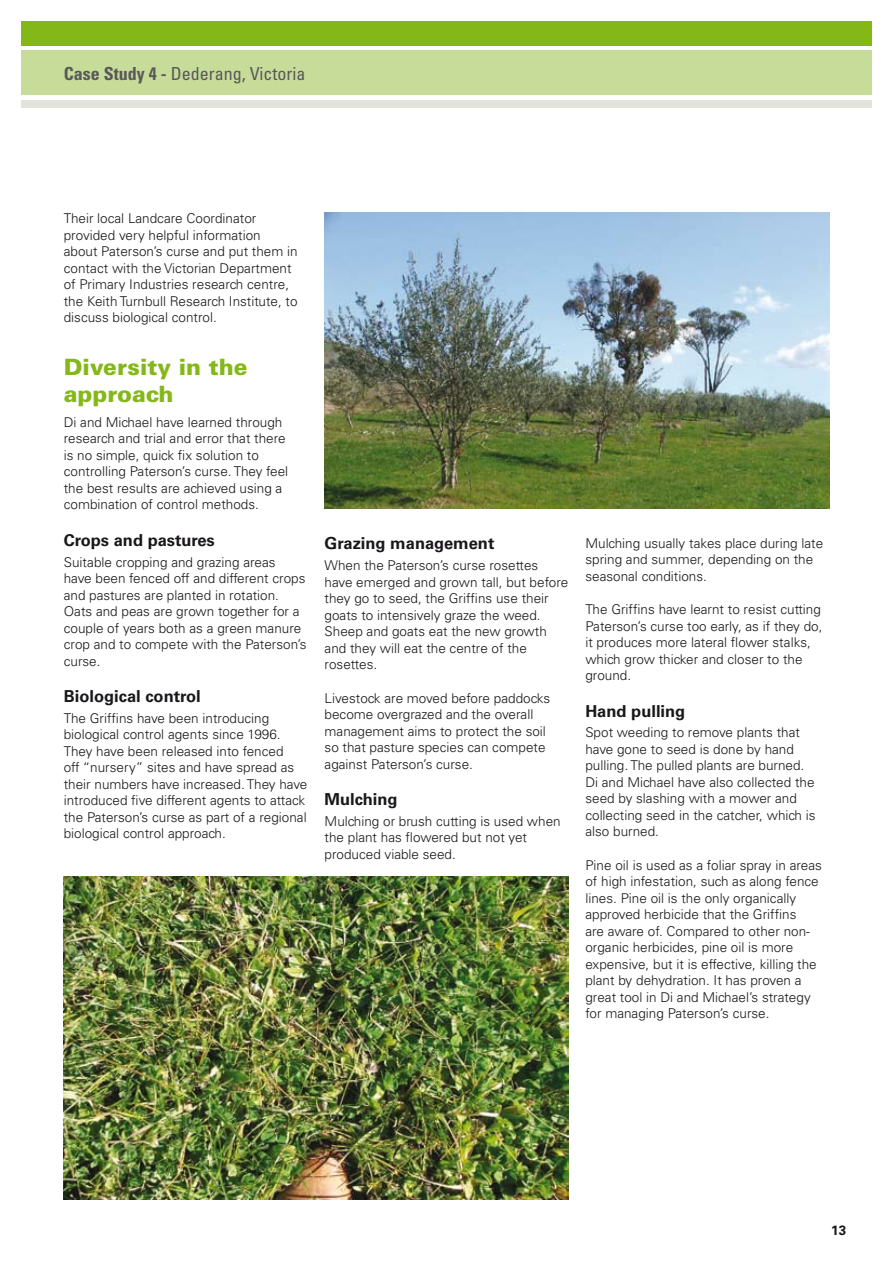
<style>
.page{position:relative;width:893px;height:1263px;background:#fff}
.page>*{position:absolute;margin:0;border:0;box-sizing:border-box;transform-origin:0 0}
.t1{font:900 22.5px/27px "Univers";color:#84b819}
.t2{font:condensed 18px "Univers";color:#58585a}
.t3{font:700 16.5px "Univers";color:#1a171b}
.t4{font:300 13.5px/16.5px "Univers";color:#1a171b}
.t5{font:700 13.5px "Univers";color:#1a171b}
.s1{font-weight:700}
</style>
<div class="page">
<div style="left:21px;top:21px;width:851px;height:25px;background:#84b819"></div>
<div style="left:21px;top:51px;width:851px;height:44px;background:#c7dc98"></div>
<div style="left:21px;top:100px;width:851px;height:8px;background:#e3e3dd"></div>
<img style="left:64px;top:877px;width:504px;height:322px">
<img style="left:325px;top:213px;width:504px;height:296px">
<h2 class="t2" style="left:64px;top:62px;width:243px"><span class="s1">Case Study 4 -</span> Dederang, Victoria</h2>
<p class="t4" style="left:64px;top:210px;width:235px">Their local Landcare Coordinator provided very helpful information about Paterson’s curse and put them in contact with the Victorian Department of Primary Industries research centre, the Keith Turnbull Research Institute, to discuss biological control.</p>
<h1 class="t1" style="left:64px;top:353px;width:185px">Diversity in the approach</h1>
<p class="t4" style="left:64px;top:414px;width:226px">Di and Michael have learned through research and trial and error that there is no simple, quick fix solution to controlling Paterson’s curse. They feel the best results are achieved using a combination of control methods.</p>
<p class="t3" style="left:64px;top:530px;width:153px">Crops and pastures</p>
<p class="t4" style="left:64px;top:554px;width:244px">Suitable cropping and grazing areas have been fenced off and different crops and pastures are planted in rotation.<br>Oats and peas are grown together for a couple of years both as a green manure crop and to compete with the Paterson’s curse.</p>
<p class="t3" style="left:64px;top:687px;width:139px">Biological control</p>
<p class="t4" style="left:64px;top:710px;width:245px">The Griffins have been introducing biological control agents since 1996.<br>They have been released into fenced<br>off “nursery” sites and have spread as their numbers have increased. They have introduced five different agents to attack the Paterson’s curse as part of a regional biological control approach.</p>
<p class="t3" style="left:325px;top:534px;width:171px">Grazing management</p>
<p class="t4" style="left:325px;top:557px;width:245px">When the Paterson’s curse rosettes have emerged and grown tall, but before they go to seed, the Griffins use their goats to intensively graze the weed.<br>Sheep and goats eat the new growth and they will eat the centre of the rosettes.</p>
<p class="t4" style="left:325px;top:689px;width:227px">Livestock are moved before paddocks become overgrazed and the overall management aims to protect the soil so that pasture species can compete against Paterson’s curse.</p>
<p class="t3" style="left:325px;top:789px;width:74px">Mulching</p>
<p class="t4" style="left:325px;top:813px;width:238px">Mulching or brush cutting is used when the plant has flowered but not yet produced viable seed.</p>
<p class="t4" style="left:585px;top:534px;width:239px">Mulching usually takes place during late spring and summer, depending on the seasonal conditions.</p>
<p class="t4" style="left:585px;top:601px;width:239px">The Griffins have learnt to resist cutting Paterson’s curse too early, as if they do, it produces more lateral flower stalks, which grow thicker and closer to the ground.</p>
<p class="t3" style="left:585px;top:701px;width:101px">Hand pulling</p>
<p class="t4" style="left:585px;top:724px;width:232px">Spot weeding to remove plants that have gone to seed is done by hand pulling. The pulled plants are burned.<br>Di and Michael have also collected the seed by slashing with a mower and collecting seed in the catcher, which is also burned.</p>
<p class="t4" style="left:585px;top:857px;width:238px">Pine oil is used as a foliar spray in areas of high infestation, such as along fence lines. Pine oil is the only organically approved herbicide that the Griffins<br>are aware of. Compared to other non&shy;organic herbicides, pine oil is more expensive, but it is effective, killing the plant by dehydration. It has proven a great tool in Di and Michael’s strategy for managing Paterson’s curse.</p>
<p class="t5" style="left:831px;top:1222px;width:17px">13</p>
</div>
